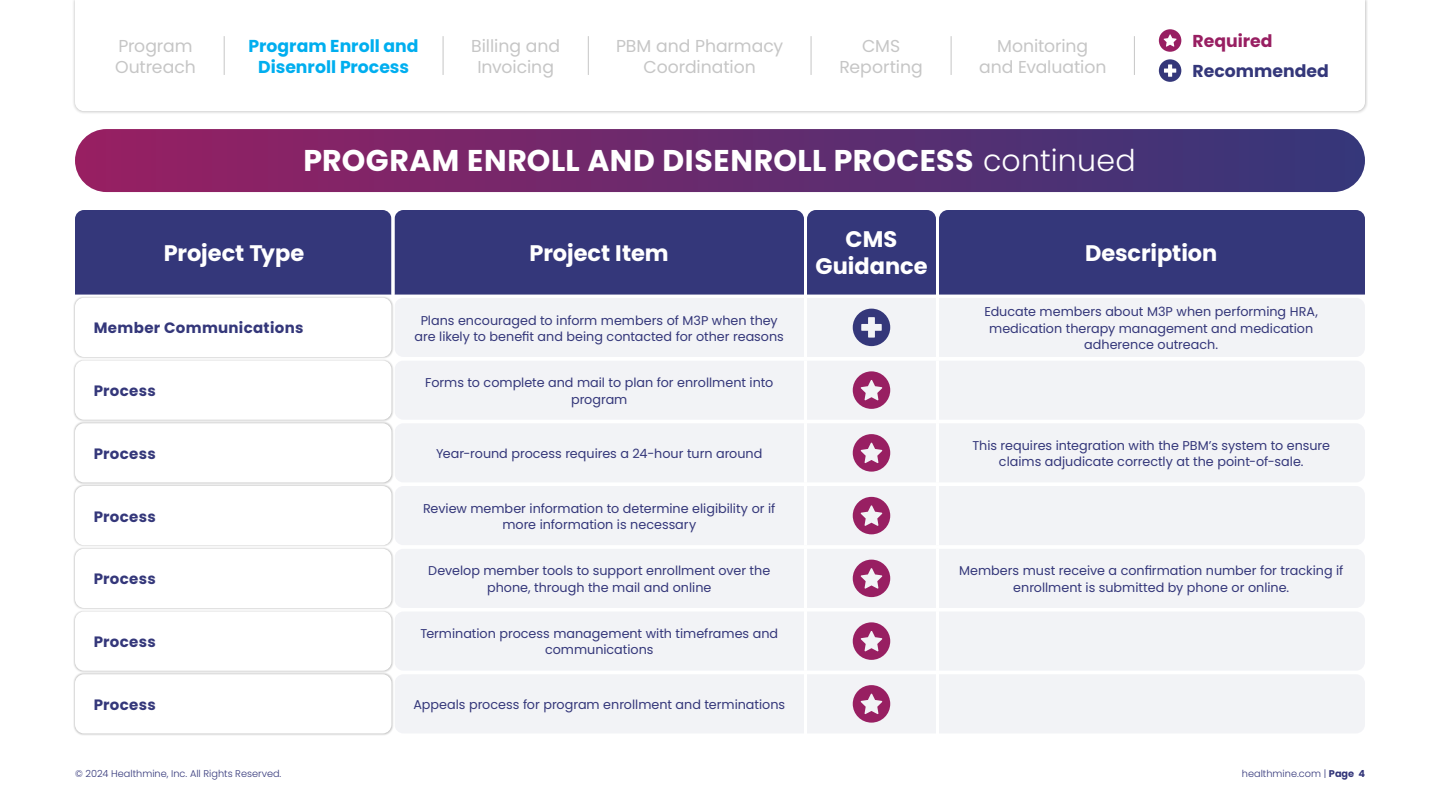
<style>
.page{position:relative;width:1440px;height:810px;background:#fff}
.page>*{position:absolute;margin:0;border:0;box-sizing:border-box;transform-origin:0 0}
.t1{font:700 30px "Poppins";letter-spacing:.015em;color:#fff}
.t2{font:700 22.5px/27px "Poppins";color:#fff;text-align:center}
.t3{font:17.25px/20.7px "Poppins";letter-spacing:-.005em;color:#c6c6c6;text-align:center}
.t4{font:700 17.25px/20.7px "Poppins";color:#00aeef;text-align:center}
.t5{font:700 17.25px "Poppins";color:#34377a}
.t6{font:700 17.25px "Poppins";color:#981f62}
.t7{font:700 15px "Poppins";letter-spacing:.02em;color:#34377a}
.t8{font:12.75px/16.5px "Poppins";color:#34377a;text-align:center}
.t9{font:300 9.75px "Poppins";color:#34377a}
.s1{font-weight:300}
.s2{font-weight:700}
</style>
<div class="page">
<div style="left:394px;top:298px;width:971px;height:59px;background:#f2f3f6;border-radius:9px"></div>
<div style="left:394px;top:486px;width:971px;height:59px;background:#f2f3f6;border-radius:9px"></div>
<div style="left:394px;top:360px;width:971px;height:60px;background:#f2f3f6;border-radius:9px"></div>
<div style="left:394px;top:549px;width:971px;height:59px;background:#f2f3f6;border-radius:9px"></div>
<div style="left:394px;top:423px;width:971px;height:60px;background:#f2f3f6;border-radius:9px"></div>
<div style="left:394px;top:611px;width:971px;height:60px;background:#f2f3f6;border-radius:9px"></div>
<div style="left:394px;top:674px;width:971px;height:60px;background:#f2f3f6;border-radius:9px"></div>
<div style="left:75px;top:210px;width:1290px;height:85px;background:#34377a"></div>
<hr style="left:392px;top:210px;width:2px;height:85px;background:#fff">
<hr style="left:804px;top:210px;width:3px;height:85px;background:#fff">
<hr style="left:936px;top:210px;width:3px;height:85px;background:#fff">
<hr style="left:804px;top:298px;width:3px;height:59px;background:#fff">
<hr style="left:936px;top:298px;width:3px;height:59px;background:#fff">
<hr style="left:804px;top:360px;width:3px;height:60px;background:#fff">
<hr style="left:936px;top:360px;width:3px;height:60px;background:#fff">
<hr style="left:804px;top:423px;width:3px;height:60px;background:#fff">
<hr style="left:936px;top:423px;width:3px;height:60px;background:#fff">
<hr style="left:804px;top:486px;width:3px;height:59px;background:#fff">
<hr style="left:936px;top:486px;width:3px;height:59px;background:#fff">
<hr style="left:804px;top:548px;width:3px;height:60px;background:#fff">
<hr style="left:936px;top:548px;width:3px;height:60px;background:#fff">
<hr style="left:804px;top:611px;width:3px;height:60px;background:#fff">
<hr style="left:936px;top:611px;width:3px;height:60px;background:#fff">
<hr style="left:804px;top:674px;width:3px;height:61px;background:#fff">
<hr style="left:936px;top:674px;width:3px;height:61px;background:#fff">
<div style="left:73px;top:296px;width:320px;height:63px;background:#000;opacity:.25"></div>
<div style="left:75px;top:298px;width:317px;height:59px;background:#fff;border-radius:9px"></div>
<div style="left:73px;top:484px;width:320px;height:63px;background:#000;opacity:.25"></div>
<div style="left:75px;top:486px;width:317px;height:59px;background:#fff;border-radius:9px"></div>
<div style="left:73px;top:358px;width:320px;height:64px;background:#000;opacity:.25"></div>
<div style="left:75px;top:360px;width:317px;height:60px;background:#fff;border-radius:9px"></div>
<div style="left:73px;top:547px;width:320px;height:63px;background:#000;opacity:.25"></div>
<div style="left:75px;top:549px;width:317px;height:59px;background:#fff;border-radius:9px"></div>
<div style="left:73px;top:421px;width:320px;height:63px;background:#000;opacity:.25"></div>
<div style="left:75px;top:423px;width:317px;height:60px;background:#fff;border-radius:9px"></div>
<div style="left:73px;top:609px;width:320px;height:64px;background:#000;opacity:.25"></div>
<div style="left:75px;top:611px;width:317px;height:60px;background:#fff;border-radius:9px"></div>
<div style="left:73px;top:672px;width:320px;height:63px;background:#000;opacity:.25"></div>
<div style="left:75px;top:674px;width:317px;height:60px;background:#fff;border-radius:9px"></div>
<svg style="left:853px;top:371px;width:37px;height:38px"></svg>
<svg style="left:853px;top:434px;width:37px;height:38px"></svg>
<svg style="left:853px;top:497px;width:37px;height:37px"></svg>
<svg style="left:853px;top:560px;width:37px;height:37px"></svg>
<svg style="left:853px;top:622px;width:37px;height:38px"></svg>
<svg style="left:853px;top:685px;width:37px;height:38px"></svg>
<div style="left:75px;top:129px;width:1290px;height:63px;background:linear-gradient(to right,#981f62,#35377a);border-radius:32px"></div>
<svg style="left:853px;top:309px;width:37px;height:37px"></svg>
<div style="left:72px;top:0;width:1296px;height:114px;background:#e9e9e9"></div>
<div style="left:75px;top:0;width:1290px;height:111px;background:#fff"></div>
<svg style="left:1159px;top:29px;width:22px;height:23px"></svg>
<svg style="left:1159px;top:59px;width:22px;height:23px"></svg>
<div style="left:219px;top:32px;width:10px;height:47px;background:#fff"></div>
<hr style="left:224px;top:36px;width:1px;height:39px;background:#c6c6c6">
<div style="left:438px;top:32px;width:10px;height:47px;background:#fff"></div>
<hr style="left:443px;top:36px;width:1px;height:39px;background:#c6c6c6">
<div style="left:583px;top:32px;width:11px;height:47px;background:#fff"></div>
<hr style="left:588px;top:36px;width:1px;height:39px;background:#c6c6c6">
<div style="left:806px;top:32px;width:10px;height:47px;background:#fff"></div>
<hr style="left:811px;top:36px;width:1px;height:39px;background:#c6c6c6">
<div style="left:946px;top:32px;width:10px;height:47px;background:#fff"></div>
<hr style="left:951px;top:36px;width:1px;height:39px;background:#c6c6c6">
<div style="left:1129px;top:32px;width:11px;height:47px;background:#fff"></div>
<hr style="left:1134px;top:36px;width:1px;height:39px;background:#c6c6c6">
<h3 class="t3" style="left:471px;top:36px;width:91px">Billing and<br>Invoicing</h3>
<h3 class="t3" style="left:979px;top:36px;width:129px">Monitoring and Evaluation</h3>
<h3 class="t6" style="left:1193px;top:31px;width:82px">Required</h3>
<h3 class="t3" style="left:115px;top:36px;width:82px;text-align:left">Program<br>Outreach</h3>
<h3 class="t3" style="left:616px;top:36px;width:169px">PBM and Pharmacy<br>Coordination</h3>
<h3 class="t3" style="left:839px;top:36px;width:85px">CMS<br>Reporting</h3>
<h3 class="t4" style="left:249px;top:36px;width:171px">Program Enroll and<br>Disenroll Process</h3>
<h3 class="t5" style="left:1193px;top:61px;width:138px">Recommended</h3>
<h1 class="t1" style="left:303px;top:143px;width:834px">PROGRAM ENROLL AND DISENROLL PROCESS <span class="s1">continued</span></h1>
<h2 class="t2" style="left:164px;top:240px;width:142px">Project Type</h2>
<h2 class="t2" style="left:530px;top:240px;width:141px">Project Item</h2>
<h2 class="t2" style="left:815px;top:226px;width:114px">CMS<br>Guidance</h2>
<h2 class="t2" style="left:1085px;top:240px;width:134px">Description</h2>
<p class="t7" style="left:94px;top:319px;width:211px">Member Communications</p>
<p class="t7" style="left:94px;top:382px;width:63px">Process</p>
<p class="t7" style="left:94px;top:445px;width:63px">Process</p>
<p class="t7" style="left:94px;top:508px;width:63px">Process</p>
<p class="t7" style="left:94px;top:570px;width:63px">Process</p>
<p class="t7" style="left:94px;top:633px;width:63px">Process</p>
<p class="t7" style="left:94px;top:696px;width:63px">Process</p>
<p class="t8" style="left:415px;top:312px;width:371px">Plans encouraged to inform members of M3P when they are likely to benefit and being contacted for other reasons</p>
<p class="t8" style="left:984px;top:304px;width:335px">Educate members about M3P when performing HRA, medication therapy management and medication adherence outreach.</p>
<p class="t8" style="left:425px;top:375px;width:350px">Forms to complete and mail to plan for enrollment into program</p>
<p class="t8" style="left:436px;top:445px;width:328px">Year-round process requires a 24-hour turn around</p>
<p class="t8" style="left:972px;top:437px;width:359px">This requires integration with the PBM’s system to ensure claims adjudicate correctly at the point-of-sale.</p>
<p class="t8" style="left:423px;top:500px;width:354px">Review member information to determine eligibility or if more information is necessary</p>
<p class="t8" style="left:428px;top:563px;width:343px">Develop member tools to support enrollment over the phone, through the mail and online</p>
<p class="t8" style="left:959px;top:563px;width:386px">Members must receive a confirmation number for tracking if enrollment is submitted by phone or online.</p>
<p class="t8" style="left:420px;top:625px;width:359px">Termination process management with timeframes and communications</p>
<p class="t8" style="left:413px;top:696px;width:373px">Appeals process for program enrollment and terminations</p>
<p class="t9" style="left:75px;top:768px;width:208px">© 2024 Healthmine, Inc. All Rights Reserved.</p>
<p class="t9" style="left:1242px;top:768px;width:125px">healthmine.com | <span class="s2">Page 4</span></p>
</div>
